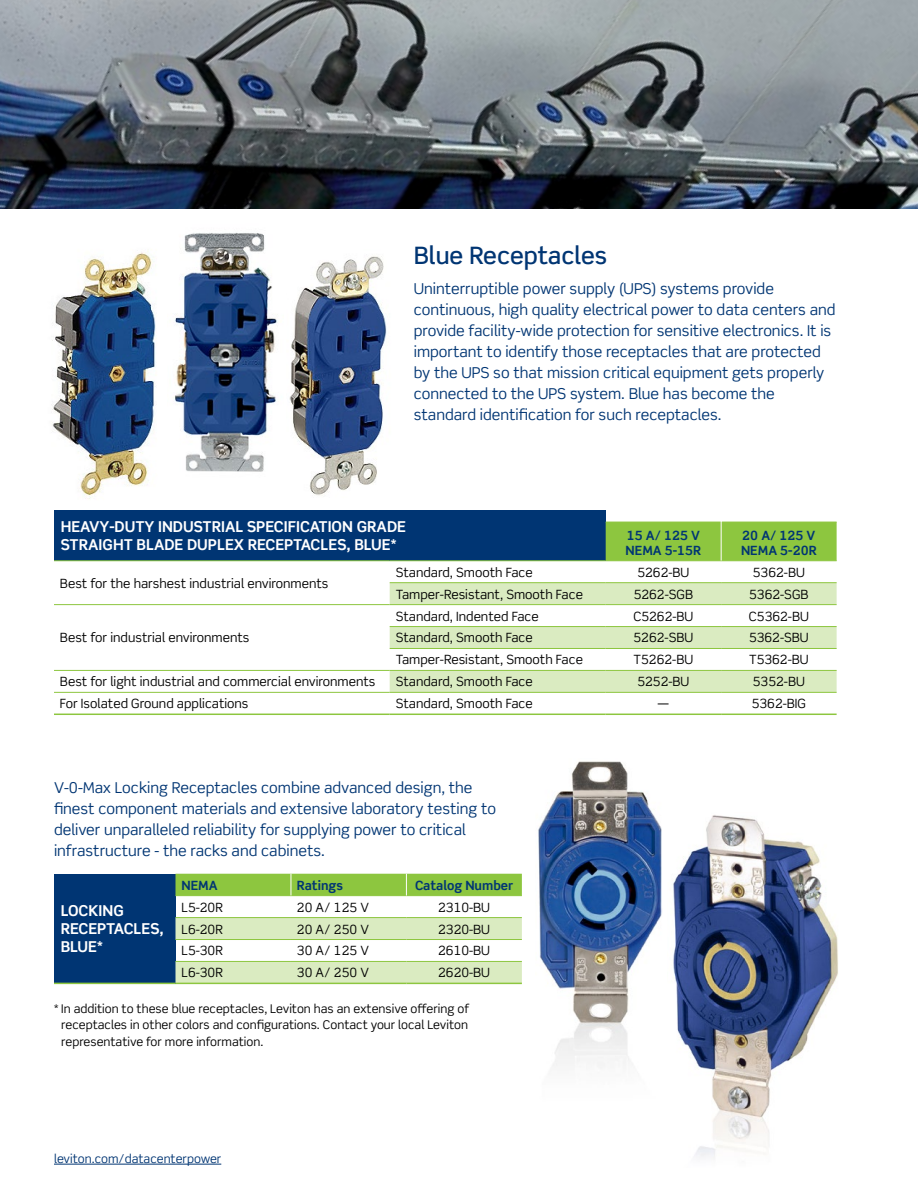
<style>
.page{position:relative;width:918px;height:1188px;background:#fff}
.page>*{position:absolute;margin:0;border:0;box-sizing:border-box;transform-origin:0 0}
.t1{font:500 24px "Scene Std";color:#003573}
.t2{font:15px/21px "Scene Std";color:#003573}
.t3{font:700 15px/18px "Scene Std";color:#fff}
.t4{font:12.75px "Scene Std";color:#000}
.t5{font:700 12.75px/15px "Scene Std";color:#003573}
.t6{font:12px/16.5px "Scene Std";color:#000;text-align:justify}
.t7{font:12px "Scene Std";color:#003573}
.s1{color:#fff}
</style>
<div class="page">
<hr style="left:54px;top:1164px;width:167px;height:1px;background:#003573">
<img style="left:673px;top:815px;width:165px;height:342px">
<img style="left:173px;top:232px;width:105px;height:240px">
<img style="left:289px;top:256px;width:98px;height:240px">
<img style="left:51px;top:250px;width:105px;height:249px">
<div style="left:54px;top:874px;width:122px;height:109px;background:#003573"></div>
<svg style="left:176px;top:918px;width:346px;height:65px"></svg>
<hr style="left:176px;top:917px;width:115px;height:1px;background:#8dc63f">
<hr style="left:291px;top:917px;width:115px;height:1px;background:#8dc63f">
<hr style="left:406px;top:917px;width:116px;height:1px;background:#8dc63f">
<hr style="left:176px;top:939px;width:115px;height:1px;background:#8dc63f">
<hr style="left:291px;top:939px;width:115px;height:1px;background:#8dc63f">
<hr style="left:406px;top:939px;width:116px;height:1px;background:#8dc63f">
<hr style="left:176px;top:961px;width:115px;height:1px;background:#8dc63f">
<hr style="left:291px;top:961px;width:115px;height:1px;background:#8dc63f">
<hr style="left:406px;top:961px;width:116px;height:1px;background:#8dc63f">
<hr style="left:54px;top:983px;width:122px;height:1px;background:#8dc63f">
<hr style="left:176px;top:983px;width:115px;height:1px;background:#8dc63f">
<hr style="left:291px;top:983px;width:115px;height:1px;background:#8dc63f">
<hr style="left:406px;top:983px;width:116px;height:1px;background:#8dc63f">
<div style="left:176px;top:874px;width:346px;height:22px;background:#8dc63f"></div>
<img style="left:0;top:0;width:918px;height:209px">
<div style="left:54px;top:510px;width:552px;height:51px;background:#003573"></div>
<svg style="left:390px;top:583px;width:447px;height:109px;fill:#daebc1"></svg>
<hr style="left:54px;top:561px;width:336px;height:1px;background:#8dc63f">
<hr style="left:390px;top:561px;width:216px;height:1px;background:#8dc63f">
<hr style="left:606px;top:561px;width:115px;height:1px;background:#8dc63f">
<hr style="left:721px;top:561px;width:116px;height:1px;background:#8dc63f">
<hr style="left:390px;top:582px;width:216px;height:1px;background:#8dc63f">
<hr style="left:606px;top:582px;width:115px;height:1px;background:#8dc63f">
<hr style="left:721px;top:582px;width:116px;height:1px;background:#8dc63f">
<hr style="left:54px;top:604px;width:336px;height:1px;background:#8dc63f">
<hr style="left:390px;top:604px;width:216px;height:1px;background:#8dc63f">
<hr style="left:606px;top:604px;width:115px;height:1px;background:#8dc63f">
<hr style="left:721px;top:604px;width:116px;height:1px;background:#8dc63f">
<hr style="left:390px;top:626px;width:216px;height:1px;background:#8dc63f">
<hr style="left:606px;top:626px;width:115px;height:1px;background:#8dc63f">
<hr style="left:721px;top:626px;width:116px;height:1px;background:#8dc63f">
<hr style="left:390px;top:648px;width:216px;height:1px;background:#8dc63f">
<hr style="left:606px;top:648px;width:115px;height:1px;background:#8dc63f">
<hr style="left:721px;top:648px;width:116px;height:1px;background:#8dc63f">
<hr style="left:54px;top:670px;width:336px;height:1px;background:#8dc63f">
<hr style="left:390px;top:670px;width:216px;height:1px;background:#8dc63f">
<hr style="left:606px;top:670px;width:115px;height:1px;background:#8dc63f">
<hr style="left:721px;top:670px;width:116px;height:1px;background:#8dc63f">
<hr style="left:54px;top:692px;width:336px;height:1px;background:#8dc63f">
<hr style="left:390px;top:692px;width:216px;height:1px;background:#8dc63f">
<hr style="left:606px;top:692px;width:115px;height:1px;background:#8dc63f">
<hr style="left:721px;top:692px;width:116px;height:1px;background:#8dc63f">
<div style="left:606px;top:521px;width:231px;height:40px;background:#8dc63f"></div>
<hr style="left:721px;top:522px;width:1px;height:39px;background:#fff">
<hr style="left:54px;top:714px;width:336px;height:1px;background:#8dc63f">
<hr style="left:390px;top:714px;width:216px;height:1px;background:#8dc63f">
<hr style="left:606px;top:714px;width:115px;height:1px;background:#8dc63f">
<hr style="left:721px;top:714px;width:116px;height:1px;background:#8dc63f">
<img style="left:538px;top:761px;width:124px;height:307px">
<h1 class="t1" style="left:414px;top:240px;width:195px">Blue Receptacles</h1>
<p class="t2" style="left:414px;top:278px;width:423px">Uninterruptible power supply (UPS) systems provide continuous, high quality electrical power to data centers and provide facility-wide protection for sensitive electronics. It is important to identify those receptacles that are protected by the UPS so that mission critical equipment gets properly connected to the UPS system. Blue has become the standard identification for such receptacles.</p>
<p class="t3" style="left:61px;top:518px;width:347px">HEAVY-DUTY INDUSTRIAL SPECIFICATION GRADE<br>STRAIGHT BLADE DUPLEX RECEPTACLES, BLUE*</p>
<p class="t5" style="left:626px;top:528px;width:77px">15 A/ 125 V<br>NEMA 5-15R</p>
<p class="t5" style="left:741px;top:528px;width:77px">20 A/ 125 V<br>NEMA 5-20R</p>
<p class="t4" style="left:60px;top:575px;width:270px">Best for the harshest industrial environments</p>
<p class="t4" style="left:396px;top:564px;width:139px">Standard, Smooth Face</p>
<p class="t4" style="left:637px;top:564px;width:53px">5262-BU</p>
<p class="t4" style="left:753px;top:564px;width:53px">5362-BU</p>
<p class="t4" style="left:396px;top:586px;width:189px">Tamper-Resistant, Smooth Face</p>
<p class="t4" style="left:634px;top:586px;width:61px">5262-SGB</p>
<p class="t4" style="left:749px;top:586px;width:61px">5362-SGB</p>
<p class="t4" style="left:60px;top:630px;width:191px">Best for industrial environments</p>
<p class="t4" style="left:396px;top:608px;width:145px">Standard, Indented Face</p>
<p class="t4" style="left:633px;top:608px;width:62px">C5262-BU</p>
<p class="t4" style="left:749px;top:608px;width:62px">C5362-BU</p>
<p class="t4" style="left:396px;top:630px;width:139px">Standard, Smooth Face</p>
<p class="t4" style="left:634px;top:630px;width:61px">5262-SBU</p>
<p class="t4" style="left:749px;top:630px;width:61px">5362-SBU</p>
<p class="t4" style="left:396px;top:652px;width:189px">Tamper-Resistant, Smooth Face</p>
<p class="t4" style="left:634px;top:652px;width:61px">T5262-BU</p>
<p class="t4" style="left:749px;top:652px;width:61px">T5362-BU</p>
<p class="t4" style="left:60px;top:674px;width:317px">Best for light industrial and commercial environments</p>
<p class="t4" style="left:396px;top:674px;width:139px">Standard, Smooth Face</p>
<p class="t4" style="left:637px;top:674px;width:53px">5252-BU</p>
<p class="t4" style="left:753px;top:674px;width:53px">5352-BU</p>
<p class="t4" style="left:60px;top:696px;width:190px">For Isolated Ground applications</p>
<p class="t4" style="left:396px;top:696px;width:139px">Standard, Smooth Face</p>
<p class="t4" style="left:658px;top:696px;width:13px">—</p>
<p class="t4" style="left:752px;top:696px;width:56px">5362-BIG</p>
<p class="t2" style="left:54px;top:776px;width:444px">V-0-Max Locking Receptacles combine advanced design, the finest component materials and extensive laboratory testing to deliver unparalleled reliability for supplying power to critical infrastructure - the racks and cabinets.</p>
<p class="t3" style="left:61px;top:902px;width:105px">LOCKING<br>RECEPTACLES,<br>BLUE*</p>
<p class="t5" style="left:182px;top:877px;width:38px">NEMA</p>
<p class="t5" style="left:297px;top:877px;width:47px">Ratings</p>
<p class="t5" style="left:415px;top:877px;width:100px">Catalog Number</p>
<p class="t4" style="left:182px;top:899px;width:43px">L5-20R</p>
<p class="t4" style="left:297px;top:899px;width:73px">20 A/ 125 V</p>
<p class="t4" style="left:438px;top:899px;width:53px">2310-BU</p>
<p class="t4" style="left:182px;top:921px;width:43px">L6-20R</p>
<p class="t4" style="left:297px;top:921px;width:73px">20 A/ 250 V</p>
<p class="t4" style="left:438px;top:921px;width:53px">2320-BU</p>
<p class="t4" style="left:182px;top:943px;width:43px">L5-30R</p>
<p class="t4" style="left:297px;top:943px;width:73px">30 A/ 125 V</p>
<p class="t4" style="left:438px;top:943px;width:53px">2610-BU</p>
<p class="t4" style="left:182px;top:965px;width:43px">L6-30R</p>
<p class="t4" style="left:297px;top:965px;width:73px">30 A/ 250 V</p>
<p class="t4" style="left:438px;top:965px;width:53px">2620-BU</p>
<p class="t6" style="left:54px;top:1000px;width:417px">* In addition to these blue receptacles, Leviton has an extensive offering of <span class="s1">*</span> receptacles in other colors and configurations. Contact your local Leviton <span class="s1">*</span> representative for more information.</p>
<p class="t7" style="left:54px;top:1151px;width:169px">leviton.com/datacenterpower</p>
</div>
